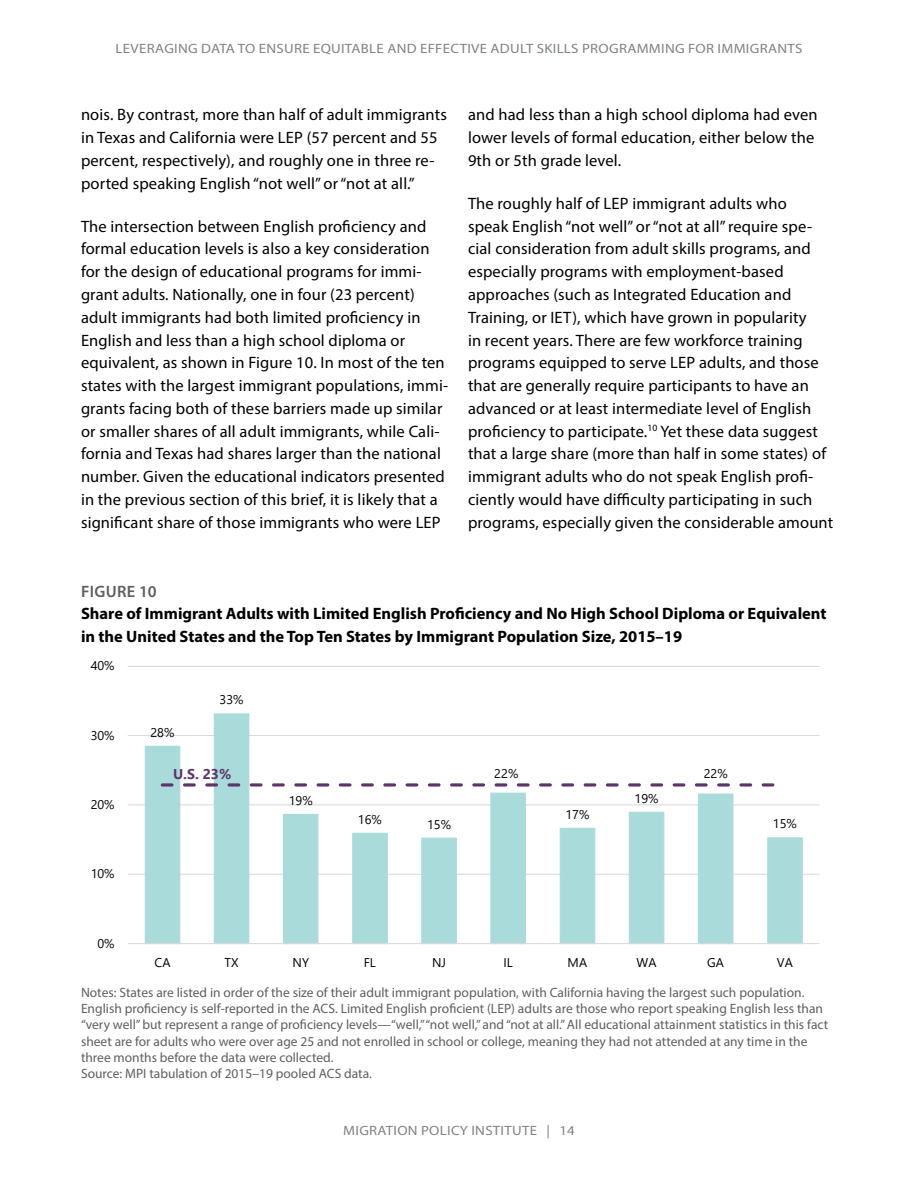
<style>
.page{position:relative;width:918px;height:1188px;background:#fff}
.page>*{position:absolute;margin:0;border:0;box-sizing:border-box;transform-origin:0 0}
.Body_1_15{font:16.5px/22.8px "Myriad Pro";letter-spacing:.01em;color:#000}
.Figure_Number___Title{font:700 16.5px/22.8px "Myriad Pro";color:#000}
.t1{font:600 16.5px "Myriad Pro";letter-spacing:.02em;color:#5f5f5f}
.t2{font:700 14.25px "Segoe UI";color:#5e346d}
.Figure_Notes_Sources{font:13.5px/16.2px "Myriad Pro";color:#5f5f5f}
.t3{font:13.5px "Myriad Pro";letter-spacing:.02em;color:#808285;scale:1.1 1}
.t4{font:12.6px "Segoe UI";letter-spacing:.005em;color:#000}
</style>
<div class="page">
<hr style="left:128px;top:874px;width:692px;height:1px;background:#d9d9d9">
<hr style="left:128px;top:804px;width:692px;height:1px;background:#d9d9d9">
<hr style="left:128px;top:735px;width:692px;height:1px;background:#d9d9d9">
<hr style="left:128px;top:666px;width:692px;height:1px;background:#d9d9d9">
<svg style="left:144px;top:713px;width:659px;height:232px"></svg>
<hr style="left:128px;top:943px;width:692px;height:1px;background:#d9d9d9">
<svg style="left:161px;top:783px;width:613px;height:4px"></svg>
<p class="t3" style="left:116px;top:40px;width:626px">LEVERAGING DATA TO ENSURE EQUITABLE AND EFFECTIVE ADULT SKILLS PROGRAMMING FOR IMMIGRANTS</p>
<p class="Body_1_15" style="left:81px;top:103px;width:368px">nois. By contrast, more than half of adult immigrants in Texas and California were LEP (57 percent and 55 percent, respectively), and roughly one in three re&shy;ported speaking English “not well” or “not at all.”</p>
<p class="Body_1_15" style="left:81px;top:215px;width:369px">The intersection between English proficiency and formal education levels is also a key consideration for the design of educational programs for immi&shy;grant adults. Nationally, one in four (23 percent) adult immigrants had both limited proficiency in English and less than a high school diploma or equivalent, as shown in Figure 10. In most of the ten states with the largest immigrant populations, immi&shy;grants facing both of these barriers made up similar or smaller shares of all adult immigrants, while Cali&shy;fornia and Texas had shares larger than the national number. Given the educational indicators presented in the previous section of this brief, it is likely that a significant share of those immigrants who were LEP</p>
<p class="Body_1_15" style="left:468px;top:103px;width:351px">and had less than a high school diploma had even lower levels of formal education, either below the<br>9th or 5th grade level.</p>
<p class="Body_1_15" style="left:468px;top:192px;width:367px">The roughly half of LEP immigrant adults who<br>speak English “not well” or “not at all” require spe&shy;cial consideration from adult skills programs, and especially programs with employment-based approaches (such as Integrated Education and Training, or IET), which have grown in popularity<br>in recent years. There are few workforce training programs equipped to serve LEP adults, and those that are generally require participants to have an advanced or at least intermediate level of English proficiency to participate.<sup>10</sup> Yet these data suggest that a large share (more than half in some states) of immigrant adults who do not speak English profi&shy;ciently would have difficulty participating in such programs, especially given the considerable amount</p>
<p class="t1" style="left:81px;top:580px;width:77px">FIGURE 10</p>
<p class="Figure_Number___Title" style="left:81px;top:602px;width:747px">Share of Immigrant Adults with Limited English Proficiency and No High School Diploma or Equivalent in the United States and the Top Ten States by Immigrant Population Size, 2015–19</p>
<p class="t4" style="left:91px;top:654px;width:25px">40%</p>
<p class="t4" style="left:91px;top:723px;width:25px">30%</p>
<p class="t4" style="left:91px;top:793px;width:25px">20%</p>
<p class="t4" style="left:91px;top:862px;width:25px">10%</p>
<p class="t4" style="left:98px;top:931px;width:19px">0%</p>
<p class="t4" style="left:150px;top:721px;width:26px">28%</p>
<p class="t4" style="left:220px;top:688px;width:26px">33%</p>
<p class="t2" style="left:173px;top:761px;width:60px">U.S. 23%</p>
<p class="t4" style="left:289px;top:789px;width:26px">19%</p>
<p class="t4" style="left:358px;top:807px;width:26px">16%</p>
<p class="t4" style="left:427px;top:813px;width:26px">15%</p>
<p class="t4" style="left:494px;top:761px;width:26px">22%</p>
<p class="t4" style="left:565px;top:803px;width:26px">17%</p>
<p class="t4" style="left:635px;top:786px;width:26px">19%</p>
<p class="t4" style="left:704px;top:762px;width:26px">22%</p>
<p class="t4" style="left:773px;top:812px;width:26px">15%</p>
<p class="t4" style="left:154px;top:950px;width:18px">CA</p>
<p class="t4" style="left:224px;top:950px;width:16px">TX</p>
<p class="t4" style="left:292px;top:950px;width:18px">NY</p>
<p class="t4" style="left:364px;top:950px;width:14px">FL</p>
<p class="t4" style="left:432px;top:950px;width:16px">NJ</p>
<p class="t4" style="left:504px;top:950px;width:11px">IL</p>
<p class="t4" style="left:568px;top:950px;width:21px">MA</p>
<p class="t4" style="left:637px;top:950px;width:22px">WA</p>
<p class="t4" style="left:707px;top:950px;width:18px">GA</p>
<p class="t4" style="left:777px;top:950px;width:18px">VA</p>
<p class="Figure_Notes_Sources" style="left:81px;top:984px;width:749px">Notes: States are listed in order of the size of their adult immigrant population, with California having the largest such population.<br>English proficiency is self-reported in the ACS. Limited English proficient (LEP) adults are those who report speaking English less than “very well” but represent a range of proficiency levels—“well,” “not well,” and “not at all.” All educational attainment statistics in this fact sheet are for adults who were over age 25 and not enrolled in school or college, meaning they had not attended at any time in the three months before the data were collected.</p>
<p class="Figure_Notes_Sources" style="left:81px;top:1065px;width:293px">Source: MPI tabulation of 2015–19 pooled ACS data.</p>
<p class="t3" style="left:343px;top:1122px;width:212px">MIGRATION POLICY INSTITUTE | 14</p>
</div>
